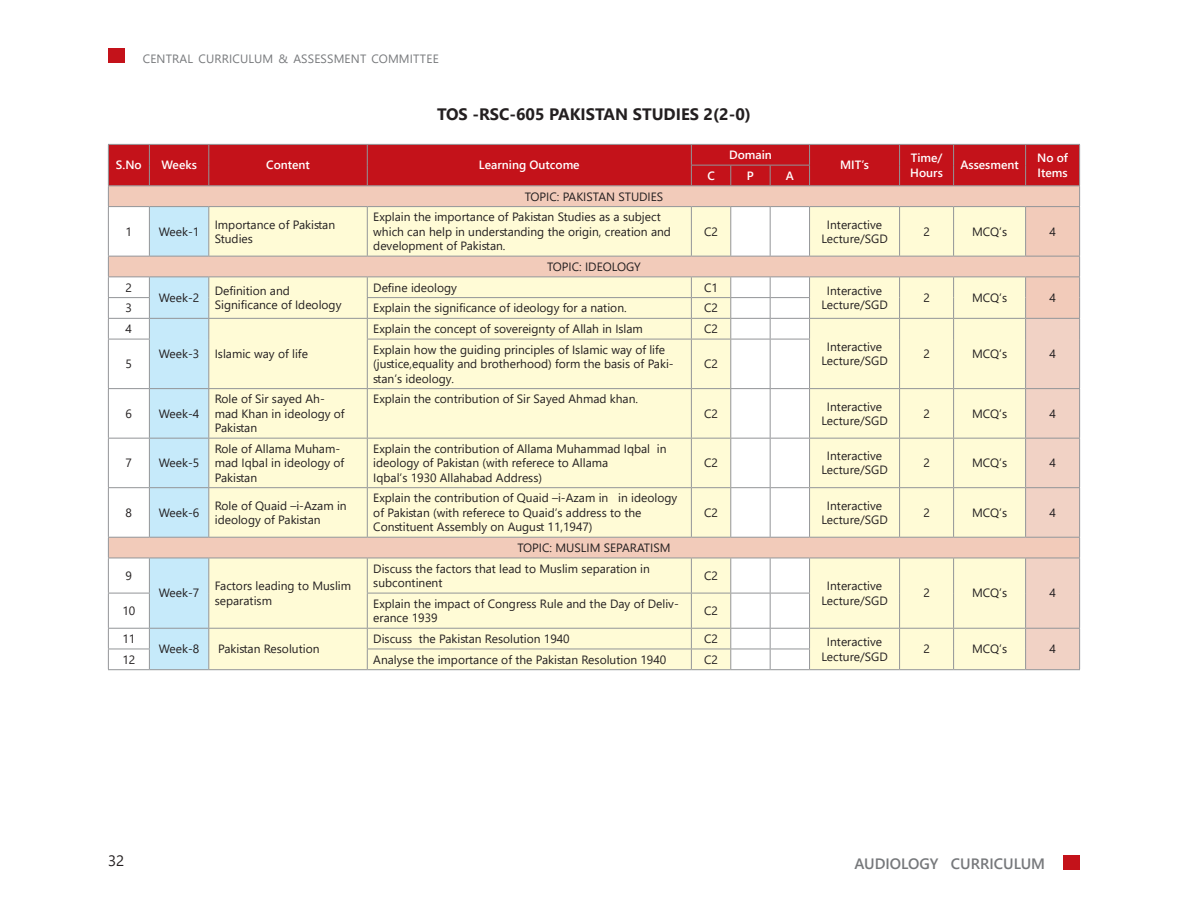
<style>
.page{position:relative;width:1188px;height:918px;background:#fff}
.page>*{position:absolute;margin:0;border:0;box-sizing:border-box;transform-origin:0 0}
.Table_Heading_Bold{font:700 16.5px "Segoe UI";color:#231f20}
.t1{font:600 15px "Segoe UI";color:#76787b}
.t2{font:15px "Segoe UI";color:#231f20}
.Table_Body_Left{font:12px/14.4px "Segoe UI";color:#231f20}
.Table_Body_Center{font:12px "Segoe UI";color:#231f20}
.Table_Heading_SemiBo{font:600 12px/14.4px "Segoe UI";color:#fff}
.t3{font:12px "Segoe UI";letter-spacing:.015em;color:#76787b}
</style>
<div class="page">
<div style="left:108px;top:49px;width:16px;height:14px;background:#c4121a"></div>
<div style="left:1064px;top:855px;width:16px;height:14px;background:#c4121a"></div>
<svg style="left:108px;top:144px;width:972px;height:526px;background:#f1ddc6"></svg>
<hr style="left:691px;top:185px;width:40px;height:1px;background:#939598">
<hr style="left:731px;top:185px;width:39px;height:1px;background:#939598">
<hr style="left:770px;top:185px;width:40px;height:1px;background:#939598">
<p class="t3" style="left:143px;top:47px;width:297px">CENTRAL CURRICULUM &amp; ASSESSMENT COMMITTEE</p>
<p class="Table_Heading_Bold" style="left:437px;top:99px;width:315px">TOS -RSC-605 PAKISTAN STUDIES 2(2-0)</p>
<p class="Table_Heading_SemiBo" style="left:116px;top:157px;width:27px">S.No</p>
<p class="Table_Heading_SemiBo" style="left:161px;top:157px;width:37px">Weeks</p>
<p class="Table_Heading_SemiBo" style="left:266px;top:157px;width:45px">Content</p>
<p class="Table_Heading_SemiBo" style="left:479px;top:157px;width:102px">Learning Outcome</p>
<p class="Table_Body_Left" style="left:126px;top:223px;width:8px">1</p>
<p class="Table_Body_Center" style="left:159px;top:220px;width:42px">Week-1</p>
<p class="Table_Body_Left" style="left:215px;top:216px;width:122px">Importance of Pakistan</p>
<p class="Table_Body_Left" style="left:215px;top:230px;width:40px">Studies</p>
<p class="Table_Body_Left" style="left:525px;top:188px;width:140px">TOPIC: PAKISTAN STUDIES</p>
<p class="Table_Body_Left" style="left:373px;top:209px;width:299px">Explain the importance of Pakistan Studies as a subject which can help in understanding the origin, creation and development of Pakistan.</p>
<p class="Table_Body_Left" style="left:547px;top:258px;width:95px">TOPIC: IDEOLOGY</p>
<p class="Table_Heading_SemiBo" style="left:729px;top:147px;width:44px">Domain</p>
<p class="Table_Heading_SemiBo" style="left:1037px;top:150px;width:32px">No of</p>
<p class="Table_Heading_SemiBo" style="left:840px;top:157px;width:30px">MIT’s</p>
<p class="Table_Heading_SemiBo" style="left:910px;top:150px;width:34px">Time/<br>Hours</p>
<p class="Table_Heading_SemiBo" style="left:960px;top:157px;width:60px">Assesment</p>
<p class="Table_Heading_SemiBo" style="left:707px;top:167px;width:9px">C</p>
<p class="Table_Heading_SemiBo" style="left:747px;top:167px;width:9px">P</p>
<p class="Table_Heading_SemiBo" style="left:786px;top:167px;width:10px">A</p>
<p class="Table_Heading_SemiBo" style="left:1038px;top:164px;width:31px">Items</p>
<p class="Table_Body_Left" style="left:704px;top:223px;width:15px">C2</p>
<p class="Table_Body_Center" style="left:827px;top:213px;width:57px">Interactive</p>
<p class="Table_Body_Center" style="left:821px;top:227px;width:68px">Lecture/SGD</p>
<p class="Table_Body_Left" style="left:923px;top:223px;width:8px">2</p>
<p class="Table_Body_Center" style="left:972px;top:220px;width:37px">MCQ’s</p>
<p class="Table_Body_Left" style="left:1049px;top:223px;width:8px">4</p>
<p class="Table_Body_Left" style="left:373px;top:279px;width:85px">Define ideology</p>
<p class="Table_Body_Left" style="left:704px;top:279px;width:15px">C1</p>
<p class="Table_Body_Center" style="left:827px;top:279px;width:57px">Interactive</p>
<p class="Table_Body_Center" style="left:821px;top:294px;width:68px">Lecture/SGD</p>
<p class="Table_Body_Left" style="left:126px;top:279px;width:8px">2</p>
<p class="Table_Body_Left" style="left:215px;top:282px;width:77px">Definition and</p>
<p class="Table_Body_Left" style="left:215px;top:297px;width:128px">Significance of Ideology</p>
<p class="Table_Body_Center" style="left:159px;top:286px;width:42px">Week-2</p>
<p class="Table_Body_Left" style="left:126px;top:300px;width:8px">3</p>
<p class="Table_Body_Left" style="left:373px;top:300px;width:255px">Explain the significance of ideology for a nation.</p>
<p class="Table_Body_Left" style="left:704px;top:300px;width:15px">C2</p>
<p class="Table_Body_Left" style="left:126px;top:321px;width:8px">4</p>
<p class="Table_Body_Center" style="left:159px;top:342px;width:42px">Week-3</p>
<p class="Table_Body_Left" style="left:215px;top:345px;width:95px">Islamic way of life</p>
<p class="Table_Body_Left" style="left:373px;top:321px;width:271px">Explain the concept of sovereignty of Allah in Islam</p>
<p class="Table_Body_Left" style="left:704px;top:321px;width:15px">C2</p>
<p class="Table_Body_Center" style="left:827px;top:335px;width:57px">Interactive</p>
<p class="Table_Body_Center" style="left:821px;top:349px;width:68px">Lecture/SGD</p>
<p class="Table_Body_Left" style="left:373px;top:341px;width:302px">Explain how the guiding principles of Islamic way of life (justice,equality and brotherhood) form the basis of Paki&shy;stan’s ideology.</p>
<p class="Table_Body_Left" style="left:704px;top:356px;width:15px">C2</p>
<p class="Table_Body_Left" style="left:126px;top:356px;width:8px">5</p>
<p class="Table_Body_Left" style="left:126px;top:405px;width:8px">6</p>
<p class="Table_Body_Center" style="left:159px;top:402px;width:42px">Week-4</p>
<p class="Table_Body_Left" style="left:126px;top:455px;width:8px">7</p>
<p class="Table_Body_Center" style="left:159px;top:452px;width:42px">Week-5</p>
<p class="Table_Body_Left" style="left:215px;top:391px;width:131px">Role of Sir sayed Ah&shy;mad Khan in ideology of<br>Pakistan</p>
<p class="Table_Body_Left" style="left:373px;top:391px;width:266px">Explain the contribution of Sir Sayed Ahmad khan.</p>
<p class="Table_Body_Left" style="left:215px;top:440px;width:131px">Role of Allama Muham&shy;mad Iqbal in ideology of<br>Pakistan</p>
<p class="Table_Body_Left" style="left:373px;top:440px;width:295px">Explain the contribution of Allama Muhammad Iqbal in ideology of Pakistan (with referece to Allama</p>
<p class="Table_Body_Left" style="left:373px;top:469px;width:170px">Iqbal’s 1930 Allahabad Address)</p>
<p class="Table_Body_Left" style="left:126px;top:504px;width:8px">8</p>
<p class="Table_Body_Center" style="left:159px;top:501px;width:42px">Week-6</p>
<p class="Table_Body_Left" style="left:215px;top:497px;width:133px">Role of Quaid –i-Azam in ideology of Pakistan</p>
<p class="Table_Body_Left" style="left:373px;top:490px;width:306px">Explain the contribution of Quaid –i-Azam in in ideology of Pakistan (with referece to Quaid’s address to the</p>
<p class="Table_Body_Left" style="left:373px;top:519px;width:221px">Constituent Assembly on August 11,1947)</p>
<p class="Table_Body_Left" style="left:517px;top:539px;width:155px">TOPIC: MUSLIM SEPARATISM</p>
<p class="Table_Body_Left" style="left:704px;top:405px;width:15px">C2</p>
<p class="Table_Body_Left" style="left:704px;top:455px;width:15px">C2</p>
<p class="Table_Body_Left" style="left:704px;top:504px;width:15px">C2</p>
<p class="Table_Body_Center" style="left:827px;top:395px;width:57px">Interactive</p>
<p class="Table_Body_Center" style="left:821px;top:409px;width:68px">Lecture/SGD</p>
<p class="Table_Body_Center" style="left:827px;top:445px;width:57px">Interactive</p>
<p class="Table_Body_Center" style="left:821px;top:459px;width:68px">Lecture/SGD</p>
<p class="Table_Body_Center" style="left:827px;top:494px;width:57px">Interactive</p>
<p class="Table_Body_Center" style="left:821px;top:508px;width:68px">Lecture/SGD</p>
<p class="Table_Body_Left" style="left:373px;top:560px;width:278px">Discuss the factors that lead to Muslim separation in subcontinent</p>
<p class="Table_Body_Left" style="left:704px;top:567px;width:15px">C2</p>
<p class="Table_Body_Left" style="left:126px;top:567px;width:8px">9</p>
<p class="Table_Body_Center" style="left:159px;top:582px;width:42px">Week-7</p>
<p class="Table_Body_Left" style="left:215px;top:578px;width:138px">Factors leading to Muslim separatism</p>
<p class="Table_Body_Center" style="left:827px;top:575px;width:57px">Interactive</p>
<p class="Table_Body_Center" style="left:821px;top:589px;width:68px">Lecture/SGD</p>
<p class="Table_Body_Left" style="left:122px;top:603px;width:14px">10</p>
<p class="Table_Body_Left" style="left:373px;top:595px;width:307px">Explain the impact of Congress Rule and the Day of Deliv&shy;erance 1939</p>
<p class="Table_Body_Left" style="left:704px;top:603px;width:15px">C2</p>
<p class="Table_Body_Left" style="left:122px;top:630px;width:14px">11</p>
<p class="Table_Body_Center" style="left:159px;top:638px;width:42px">Week-8</p>
<p class="Table_Body_Left" style="left:218px;top:641px;width:103px">Pakistan Resolution</p>
<p class="Table_Body_Left" style="left:373px;top:630px;width:198px">Discuss the Pakistan Resolution 1940</p>
<p class="Table_Body_Left" style="left:704px;top:630px;width:15px">C2</p>
<p class="Table_Body_Center" style="left:827px;top:631px;width:57px">Interactive</p>
<p class="Table_Body_Center" style="left:821px;top:645px;width:68px">Lecture/SGD</p>
<p class="Table_Body_Left" style="left:122px;top:651px;width:14px">12</p>
<p class="Table_Body_Left" style="left:373px;top:651px;width:295px">Analyse the importance of the Pakistan Resolution 1940</p>
<p class="Table_Body_Left" style="left:704px;top:651px;width:15px">C2</p>
<p class="Table_Body_Left" style="left:923px;top:289px;width:8px">2</p>
<p class="Table_Body_Center" style="left:972px;top:286px;width:37px">MCQ’s</p>
<p class="Table_Body_Left" style="left:1049px;top:289px;width:8px">4</p>
<p class="Table_Body_Left" style="left:923px;top:345px;width:8px">2</p>
<p class="Table_Body_Center" style="left:972px;top:342px;width:37px">MCQ’s</p>
<p class="Table_Body_Left" style="left:1049px;top:345px;width:8px">4</p>
<p class="Table_Body_Left" style="left:923px;top:405px;width:8px">2</p>
<p class="Table_Body_Center" style="left:972px;top:402px;width:37px">MCQ’s</p>
<p class="Table_Body_Left" style="left:1049px;top:405px;width:8px">4</p>
<p class="Table_Body_Left" style="left:923px;top:455px;width:8px">2</p>
<p class="Table_Body_Center" style="left:972px;top:452px;width:37px">MCQ’s</p>
<p class="Table_Body_Left" style="left:1049px;top:455px;width:8px">4</p>
<p class="Table_Body_Left" style="left:923px;top:504px;width:8px">2</p>
<p class="Table_Body_Center" style="left:972px;top:501px;width:37px">MCQ’s</p>
<p class="Table_Body_Left" style="left:1049px;top:504px;width:8px">4</p>
<p class="Table_Body_Left" style="left:923px;top:585px;width:8px">2</p>
<p class="Table_Body_Center" style="left:972px;top:582px;width:37px">MCQ’s</p>
<p class="Table_Body_Left" style="left:1049px;top:585px;width:8px">4</p>
<p class="Table_Body_Left" style="left:923px;top:641px;width:8px">2</p>
<p class="Table_Body_Center" style="left:972px;top:638px;width:37px">MCQ’s</p>
<p class="Table_Body_Left" style="left:1049px;top:641px;width:8px">4</p>
<p class="t2" style="left:108px;top:846px;width:18px">32</p>
<p class="t1" style="left:854px;top:850px;width:192px">AUDIOLOGY CURRICULUM</p>
</div>
